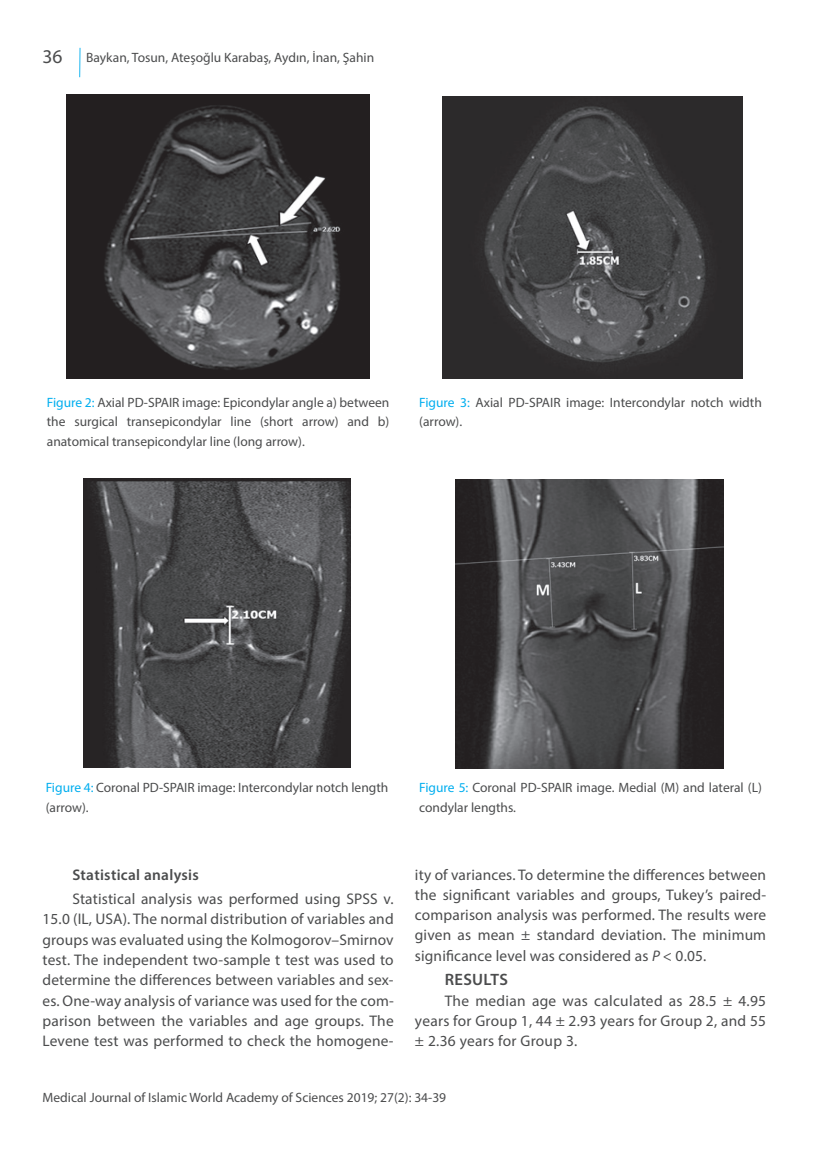
<style>
.page{position:relative;width:830px;height:1149px;background:#fff}
.page>*{position:absolute;margin:0;border:0;box-sizing:border-box;transform-origin:0 0}
.t1{font:600 16.5px "Myriad Pro";letter-spacing:.02em;color:#4b4c4d}
.t2{font:15.3px/20.2px "Myriad Pro";letter-spacing:.01em;color:#4b4c4d;text-align:justify}
.t3{font:600 15.3px "Myriad Pro";letter-spacing:.02em;color:#4b4c4d}
.t4{font:13.5px/19.5px "Myriad Pro";color:#4b4c4d}
.s1{font-size:19.5px}
.s2{color:#00aeef}
.s3{font-style:italic}
</style>
<div class="page">
<hr style="left:79px;top:48px;width:2px;height:29px;background:#00aeef">
<img style="left:67px;top:94px;width:302px;height:284px">
<img style="left:442px;top:97px;width:300px;height:282px">
<img style="left:83px;top:478px;width:267px;height:289px">
<img style="left:455px;top:479px;width:268px;height:289px">
<p class="t4" style="left:43px;top:48px;width:333px"><span class="s1">36</span> Baykan, Tosun, Ateşoğlu Karabaş, Aydın, İnan, Şahin</p>
<p class="t4" style="left:47px;top:392px;width:344px;text-align:justify"><span class="s2">Figure 2:</span> Axial PD-SPAIR image: Epicondylar angle a) between the surgical transepicondylar line (short arrow) and b) anatomical transepicondylar line (long arrow).</p>
<p class="t4" style="left:419px;top:392px;width:344px"><span class="s2">Figure 3:</span> Axial PD-SPAIR image: Intercondylar notch width (arrow).</p>
<p class="t4" style="left:46px;top:777px;width:344px"><span class="s2">Figure 4:</span> Coronal PD-SPAIR image: Intercondylar notch length (arrow).</p>
<p class="t4" style="left:419px;top:777px;width:344px"><span class="s2">Figure 5:</span> Coronal PD-SPAIR image. Medial (M) and lateral (L) condylar lengths.</p>
<p class="t3" style="left:72px;top:864px;width:128px">Statistical analysis</p>
<p class="t2" style="left:43px;top:888px;width:352px;text-indent:30px">Statistical analysis was performed using SPSS v.<br>15.0 (IL, USA). The normal distribution of variables and groups was evaluated using the Kolmogorov–Smirnov test. The independent two-sample t test was used to determine the differences between variables and sex&shy;es. One-way analysis of variance was used for the com&shy;parison between the variables and age groups. The Levene test was performed to check the homogene-</p>
<p class="t2" style="left:415px;top:863px;width:352px">ity of variances. To determine the differences between the significant variables and groups, Tukey’s paired&shy;comparison analysis was performed. The results were given as mean ± standard deviation. The minimum significance level was considered as <span class="s3">P</span> &lt; 0.05.</p>
<p class="t1" style="left:444px;top:968px;width:65px">RESULTS</p>
<p class="t2" style="left:415px;top:989px;width:352px;text-indent:30px">The median age was calculated as 28.5 ± 4.95 years for Group 1, 44 ± 2.93 years for Group 2, and 55 ± 2.36 years for Group 3.</p>
<p class="t4" style="left:43px;top:1086px;width:405px">Medical Journal of Islamic World Academy of Sciences 2019; 27(2): 34-39</p>
</div>
